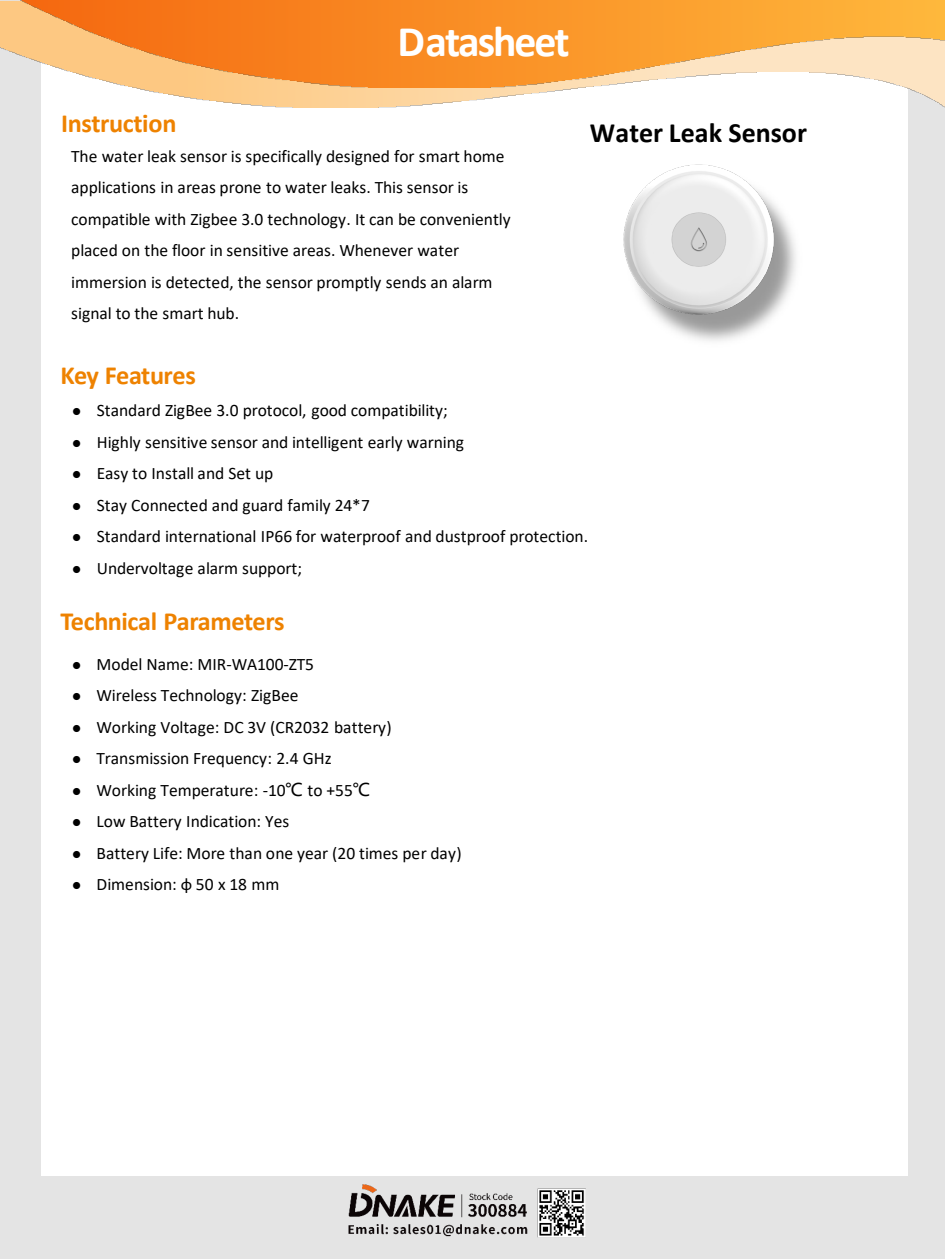
<style>
.page{position:relative;width:945px;height:1260px;background:#fff}
.page>*{position:absolute;margin:0;border:0;box-sizing:border-box;transform-origin:0 0}
.t1{font:700 43.75px "Calibri";letter-spacing:-.045em;color:#fff}
.t2{font:700 28px "Calibri";color:#000}
.t3{font:700 26.25px "Calibri";letter-spacing:-.015em;color:#ee8200}
.t4{font:17.5px/31.5px "Calibri";letter-spacing:-.005em;color:#000}
.s1{font-family:"Microsoft Ya Hei"}
</style>
<div class="page">
<div style="left:0;top:1px;width:945px;height:1258px;background:#e4e4e4"></div>
<div style="left:41px;top:61px;width:867px;height:1115px;background:#fff"></div>
<img style="left:0;top:0;width:945px;height:108px">
<img style="left:17px;top:0;width:928px;height:88px">
<img style="left:348px;top:1184px;width:238px;height:54px">
<img style="left:623px;top:164px;width:153px;height:154px">
<h1 class="t1" style="left:398px;top:11px;width:173px">Datasheet</h1>
<h3 class="t3" style="left:61px;top:105px;width:117px">Instruction</h3>
<p class="t4" style="left:71px;top:140px;width:441px">The water leak sensor is specifically designed for smart home applications in areas prone to water leaks. This sensor is compatible with Zigbee 3.0 technology. It can be conveniently placed on the floor in sensitive areas. Whenever water immersion is detected, the sensor promptly sends an alarm signal to the smart hub.</p>
<h3 class="t3" style="left:60px;top:357px;width:137px">Key Features</h3>
<p class="t2" style="left:590px;top:113px;width:219px">Water Leak Sensor</p>
<p class="t4" style="left:72px;top:394px;width:377px">● Standard ZigBee 3.0 protocol, good compatibility;</p>
<p class="t4" style="left:72px;top:426px;width:393px">● Highly sensitive sensor and intelligent early warning</p>
<p class="t4" style="left:72px;top:457px;width:202px">● Easy to Install and Set up</p>
<p class="t4" style="left:72px;top:489px;width:299px">● Stay Connected and guard family 24*7</p>
<p class="t4" style="left:72px;top:520px;width:517px">● Standard international IP66 for waterproof and dustproof protection.</p>
<p class="t4" style="left:72px;top:552px;width:231px">● Undervoltage alarm support;</p>
<h3 class="t3" style="left:60px;top:602px;width:226px">Technical Parameters</h3>
<p class="t4" style="left:72px;top:648px;width:243px">● Model Name: MIR-WA100-ZT5</p>
<p class="t4" style="left:72px;top:679px;width:228px">● Wireless Technology: ZigBee</p>
<p class="t4" style="left:72px;top:711px;width:321px">● Working Voltage: DC 3V (CR2032 battery)</p>
<p class="t4" style="left:72px;top:742px;width:261px">● Transmission Frequency: 2.4 GHz</p>
<p class="t4" style="left:72px;top:774px;width:300px">● Working Temperature: -10<span class="s1">℃</span> to +55<span class="s1">℃</span></p>
<p class="t4" style="left:72px;top:805px;width:219px">● Low Battery Indication: Yes</p>
<p class="t4" style="left:72px;top:837px;width:391px">● Battery Life: More than one year (20 times per day)</p>
<p class="t4" style="left:72px;top:868px;width:209px">● Dimension: φ 50 x 18 mm</p>
</div>
